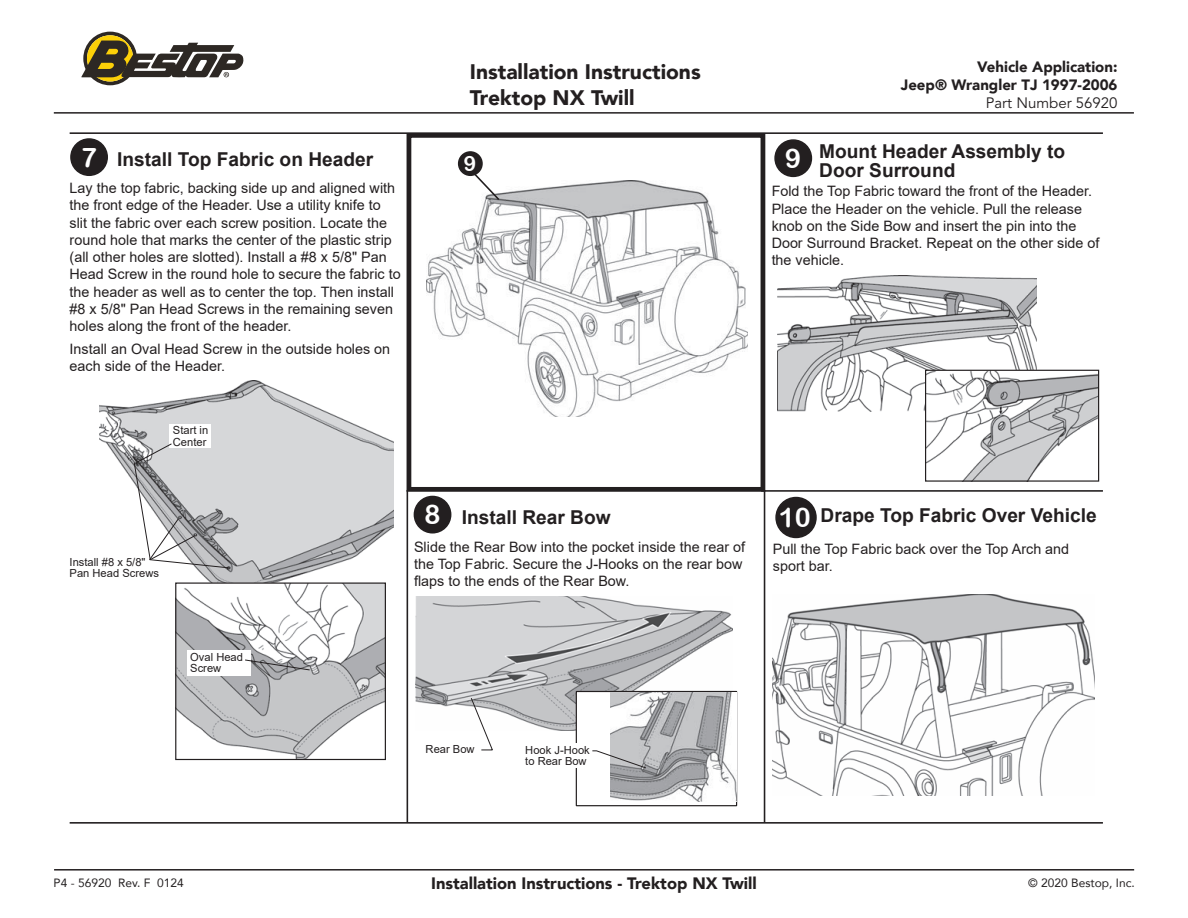
<style>
.page{position:relative;width:1188px;height:918px;background:#fff}
.page>*{position:absolute;margin:0;border:0;box-sizing:border-box;transform-origin:0 0}
.t1{font:27px "Arial Rounded MT Bold";color:#fff}
.t2{font:900 21px/25.2px "Avenir";color:#231f20}
.t3{font:21px "Arial Rounded MT Bold";color:#fff}
.t4{font:700 19.2px/19.2px "Arial";color:#231f20}
.t5{font:900 16.5px "Avenir";color:#231f20}
.t6{font:900 15px/18px "Avenir";color:#231f20;text-align:right}
.t7{font:15px "Avenir";color:#231f20}
.t8{font:14.4px/17.2px "Arial";color:#231f20}
.t9{font:12px "Avenir";color:#231f20}
.t10{font:11.1px/11.1px "Arial";color:#231f20}
</style>
<div class="page">
<hr style="left:54px;top:112px;width:1080px;height:2px;background:#231f20">
<hr style="left:54px;top:869px;width:1080px;height:2px;background:#231f20">
<svg style="left:81px;top:32px;width:163px;height:53px"></svg>
<hr style="left:70px;top:132px;width:1033px;height:2px;background:#231f20">
<hr style="left:70px;top:822px;width:1033px;height:2px;background:#231f20">
<img style="left:416px;top:596px;width:317px;height:134px">
<div style="left:576px;top:691px;width:161px;height:115px;background:#fff"></div>
<div style="left:576px;top:691px;width:161px;height:115px;border:1px solid #231f20"></div>
<img style="left:778px;top:275px;width:259px;height:137px">
<div style="left:407px;top:133px;width:358px;height:359px;border:5px solid #231f20"></div>
<hr style="left:761px;top:490px;width:342px;height:2px;background:#231f20">
<img style="left:427px;top:181px;width:321px;height:235px">
<hr style="left:764px;top:490px;width:1px;height:333px;background:#231f20">
<hr style="left:407px;top:490px;width:1px;height:333px;background:#231f20">
<img style="left:99px;top:381px;width:295px;height:201px">
<div style="left:169px;top:424px;width:42px;height:24px;background:#fff"></div>
<svg style="left:133px;top:443px;width:97px;height:126px"></svg>
<img style="left:177px;top:584px;width:207px;height:174px">
<div style="left:175px;top:582px;width:211px;height:178px;border:1px solid #231f20"></div>
<div style="left:187px;top:650px;width:64px;height:26px;background:#fff"></div>
<svg style="left:245px;top:659px;width:66px;height:12px"></svg>
<svg style="left:470px;top:697px;width:24px;height:54px"></svg>
<svg style="left:472px;top:171px;width:29px;height:31px"></svg>
<img style="left:773px;top:595px;width:322px;height:201px">
<img style="left:610px;top:692px;width:126px;height:110px">
<div style="left:525px;top:743px;width:74px;height:25px;background:#fff"></div>
<svg style="left:592px;top:750px;width:55px;height:19px"></svg>
<img style="left:927px;top:372px;width:170px;height:108px">
<div style="left:925px;top:370px;width:174px;height:112px;border:1px solid #231f20"></div>
<div style="left:71px;top:139px;width:36px;height:36px;background:#231f20;border-radius:50%"></div>
<div style="left:70px;top:138px;width:38px;height:38px;border:2px solid #231f20;border-radius:50%"></div>
<div style="left:459px;top:152px;width:23px;height:23px;background:#231f20;border-radius:50%"></div>
<div style="left:458px;top:151px;width:25px;height:25px;border:2px solid #231f20;border-radius:50%"></div>
<div style="left:414px;top:496px;width:37px;height:37px;background:#231f20;border-radius:50%"></div>
<div style="left:414px;top:496px;width:37px;height:38px;border:2px solid #231f20;border-radius:50%"></div>
<div style="left:775px;top:140px;width:36px;height:36px;background:#231f20;border-radius:50%"></div>
<div style="left:774px;top:139px;width:38px;height:38px;border:2px solid #231f20;border-radius:50%"></div>
<div style="left:776px;top:498px;width:40px;height:39px;background:#231f20;border-radius:50%"></div>
<div style="left:775px;top:497px;width:42px;height:41px;border:2px solid #231f20;border-radius:50%"></div>
<h2 class="t2" style="left:470px;top:59px;width:232px">Installation Instructions<br>Trektop NX Twill</h2>
<p class="t6" style="left:901px;top:58px;width:218px">Vehicle Application:<br>Jeep® Wrangler TJ 1997-2006</p>
<p class="t7" style="left:986px;top:92px;width:133px">Part Number 56920</p>
<p class="t1" style="left:81px;top:141px;width:18px">7</p>
<p class="t3" style="left:464px;top:151px;width:14px">9</p>
<p class="t4" style="left:117px;top:150px;width:257px">Install Top Fabric on Header</p>
<p class="t8" style="left:70px;top:179px;width:333px">Lay the top fabric, backing side up and aligned with the front edge of the Header. Use a utility knife to slit the fabric over each screw position. Locate the round hole that marks the center of the plastic strip (all other holes are slotted). Install a #8 x 5/8" Pan Head Screw in the round hole to secure the fabric to the header as well as to center the top. Then install #8 x 5/8" Pan Head Screws in the remaining seven holes along the front of the header.</p>
<p class="t8" style="left:70px;top:340px;width:322px">Install an Oval Head Screw in the outside holes on each side of the Header.</p>
<p class="t10" style="left:173px;top:425px;width:37px">Start in<br>Center</p>
<p class="t10" style="left:70px;top:557px;width:91px">Install #8 x 5/8"<br>Pan Head Screws</p>
<p class="t10" style="left:190px;top:652px;width:54px">Oval Head<br>Screw</p>
<p class="t1" style="left:424px;top:499px;width:18px">8</p>
<p class="t4" style="left:462px;top:508px;width:150px">Install Rear Bow</p>
<p class="t8" style="left:414px;top:538px;width:333px">Slide the Rear Bow into the pocket inside the rear of the Top Fabric. Secure the J-Hooks on the rear bow flaps to the ends of the Rear Bow.</p>
<p class="t1" style="left:785px;top:143px;width:18px">9</p>
<p class="t4" style="left:819px;top:141px;width:247px">Mount Header Assembly to<br>Door Surround</p>
<p class="t8" style="left:772px;top:183px;width:329px">Fold the Top Fabric toward the front of the Header.<br>Place the Header on the vehicle. Pull the release knob on the Side Bow and insert the pin into the Door Surround Bracket. Repeat on the other side of the vehicle.</p>
<p class="t1" style="left:779px;top:501px;width:33px">10</p>
<p class="t4" style="left:821px;top:506px;width:278px">Drape Top Fabric Over Vehicle</p>
<p class="t8" style="left:773px;top:540px;width:298px">Pull the Top Fabric back over the Top Arch and sport bar.</p>
<p class="t10" style="left:426px;top:743px;width:51px">Rear Bow</p>
<p class="t10" style="left:525px;top:744px;width:66px">Hook J-Hook to Rear Bow</p>
<p class="t9" style="left:54px;top:873px;width:132px">P4 - 56920 Rev. F 0124</p>
<p class="t5" style="left:431px;top:869px;width:327px">Installation Instructions - Trektop NX Twill</p>
<p class="t9" style="left:1028px;top:873px;width:108px">© 2020 Bestop, Inc.</p>
</div>
